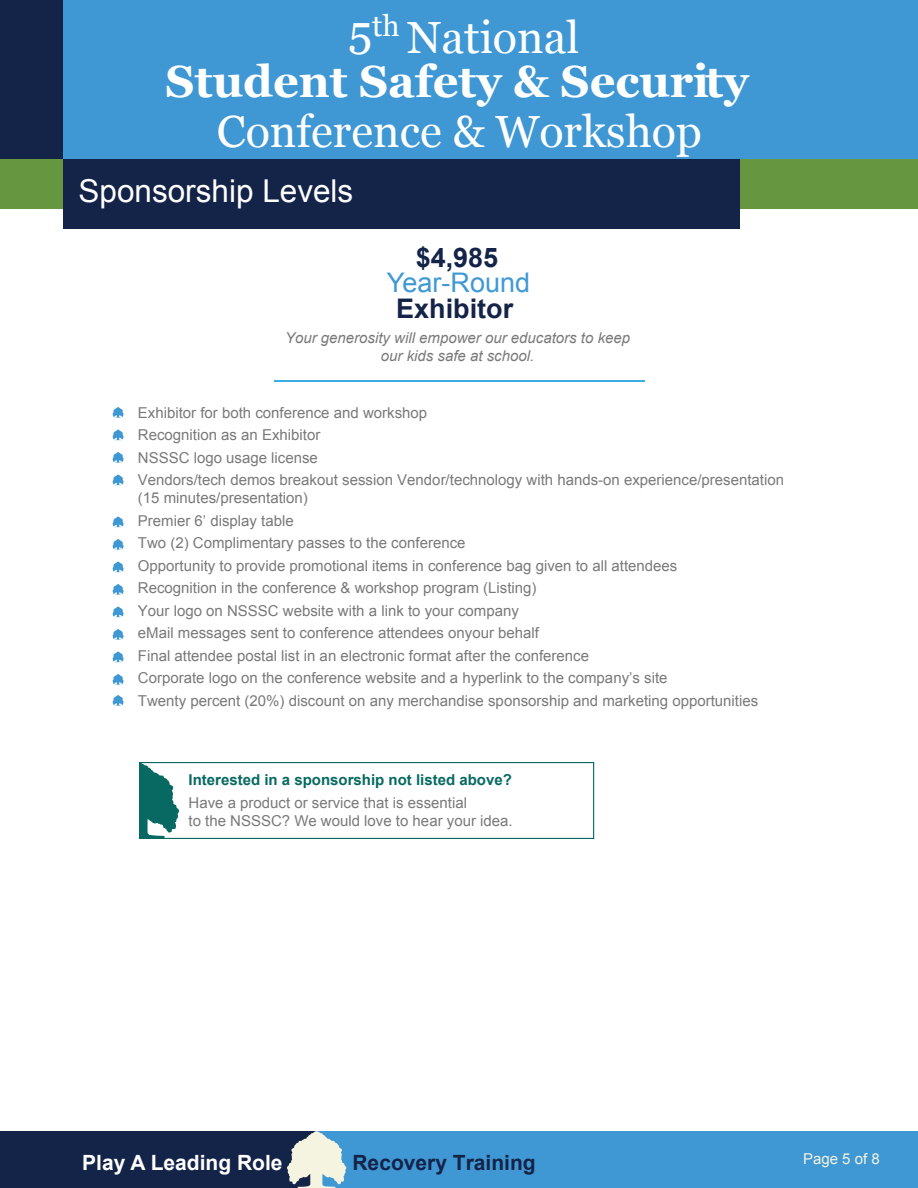
<style>
.page{position:relative;width:918px;height:1188px;background:#fff}
.page>*{position:absolute;margin:0;border:0;box-sizing:border-box;transform-origin:0 0}
.t1{font:700 45px/44.2px "Georgia";color:#fff;text-align:center}
.t2{font:45px "Georgia";color:#fff}
.t3{font:31.5px "Arial";color:#fff}
.t4{font:700 27px "Arial";color:#142348}
.t5{font:27px "Arial";color:#3f98d4}
.t6{font:700 21px "Arial";color:#fff}
.t7{font:700 21px "Arial";color:#142348}
.t8{font:15px/22.5px "Arial";color:#797979}
.t9{font:italic 15px/18px "Arial";color:#797979;text-align:center}
.t10{font:700 15px "Arial";color:#076961}
.t11{font:15px "Arial";color:#f5f4e0}
.s1{font-weight:400}
.s2{font-style:inherit}
</style>
<div class="page">
<div style="left:0;top:3px;width:918px;height:205px;background:#669740"></div>
<div style="left:0;top:0;width:63px;height:158px;background:#142348"></div>
<div style="left:63px;top:158px;width:677px;height:70px;background:#142348"></div>
<div style="left:63px;top:0;width:855px;height:158px;background:#3f98d4"></div>
<svg style="left:112px;top:407px;width:12px;height:11px"></svg>
<svg style="left:112px;top:430px;width:12px;height:10px"></svg>
<svg style="left:112px;top:452px;width:12px;height:11px"></svg>
<svg style="left:112px;top:475px;width:12px;height:10px"></svg>
<svg style="left:112px;top:539px;width:12px;height:11px"></svg>
<svg style="left:112px;top:517px;width:12px;height:10px"></svg>
<svg style="left:112px;top:562px;width:12px;height:10px"></svg>
<svg style="left:112px;top:607px;width:12px;height:10px"></svg>
<svg style="left:112px;top:584px;width:12px;height:11px"></svg>
<svg style="left:112px;top:629px;width:12px;height:11px"></svg>
<svg style="left:112px;top:652px;width:12px;height:10px"></svg>
<svg style="left:112px;top:695px;width:12px;height:11px"></svg>
<svg style="left:112px;top:674px;width:12px;height:11px"></svg>
<hr style="left:275px;top:380px;width:370px;height:2px;background:#3bade2">
<div style="left:0;top:1131px;width:318px;height:57px;background:#142348"></div>
<div style="left:316px;top:1131px;width:602px;height:57px;background:#3f98d4"></div>
<svg style="left:287px;top:1131px;width:60px;height:57px"></svg>
<svg style="left:139px;top:762px;width:455px;height:77px"></svg>
<h1 class="t1" style="left:166px;top:15px;width:585px"><span class="s1">5</span><sup>th</sup> <span class="s1">National<br></span>Student Safety &amp; Security</h1>
<h1 class="t2" style="left:217px;top:105px;width:487px">Conference &amp; Workshop</h1>
<h2 class="t3" style="left:79px;top:169px;width:276px">Sponsorship Levels</h2>
<h3 class="t4" style="left:416px;top:238px;width:84px">$4,985</h3>
<h3 class="t5" style="left:387px;top:264px;width:145px">Year-Round</h3>
<h3 class="t4" style="left:396px;top:289px;width:119px">Exhibitor</h3>
<p class="t9" style="left:285px;top:329px;width:347px">Your generosity will empower our educators to keep our kids safe at school.</p>
<p class="t8" style="left:138px;top:401px;width:648px">Exhibitor for both conference and workshop<br>Recognition as an Exhibitor<br>NSSSC logo usage license<br>Vendors/tech demos breakout session Vendor/technology with hands-on experience/presentation</p>
<p class="t8" style="left:138px;top:487px;width:622px">(15 minutes/presentation)<br>Premier 6’ display table<br>Two (2) Complimentary passes to the conference<br>Opportunity to provide promotional items in conference bag given to all attendees Recognition in the conference &amp; workshop program (Listing)<br>Your logo on NSSSC website with a link to your company<br>eMail messages sent to conference attendees onyour behalf<br>Final attendee postal list in an electronic format after the conference<br>Corporate logo on the conference website and a hyperlink to the company’s site<br>Twenty percent (20%) discount on any merchandise sponsorship and marketing opportunities</p>
<p class="t10" style="left:189px;top:769px;width:325px">Interested in a sponsorship not listed above?</p>
<p class="t8" style="left:189px;top:793px;width:326px;line-height:18px">Have a product or service that is essential<br>to the NSSSC? We would love to hear your idea.</p>
<h3 class="t6" style="left:82px;top:1148px;width:202px">Play A Leading Role</h3>
<h3 class="t7" style="left:352px;top:1148px;width:185px">Recovery Training</h3>
<p class="t11" style="left:803px;top:1148px;width:78px">Page 5 of <span class="s2">8</span></p>
</div>
